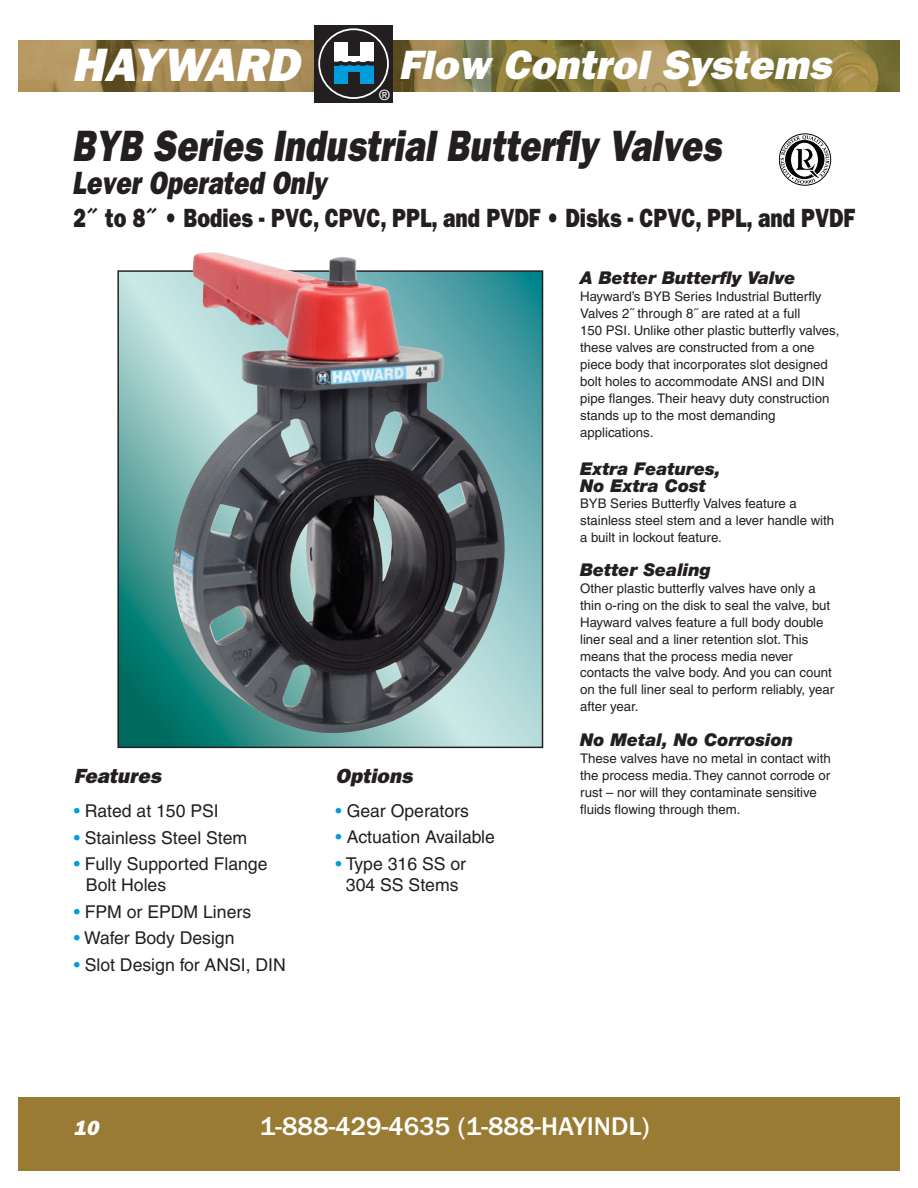
<style>
.page{position:relative;width:918px;height:1188px;background:#fff}
.page>*{position:absolute;margin:0;border:0;box-sizing:border-box;transform-origin:0 0}
.t1{font:italic 800 47.1px "Franklin Gothic";letter-spacing:-.025em;color:#fff}
.t2{font:italic 800 44.1px "Franklin Gothic";color:#231f20;scale:.8 1}
.t3{font:italic 800 41.1px "Franklin Gothic";color:#fff}
.t4{font:italic 800 32.4px "Franklin Gothic";color:#231f20;scale:.8 1}
.t5{font:800 26.4px "Franklin Gothic";color:#231f20;scale:.8 1}
.t6{font:500 26.4px "Franklin Gothic";color:#fff}
.t7{font:italic 800 20.55px "Franklin Gothic";color:#231f20}
.t8{font:italic 800 20.55px "Franklin Gothic";color:#fff}
.t9{font:17.7px/21.1px "Helvetica";color:#231f20}
.t10{font:italic 900 17.7px/17px "Helvetica Neue";color:#231f20}
.t11{font:500 14.25px "Helvetica Neue";color:#fff}
.t12{font:13.2px/17px "Helvetica";color:#231f20}
.s1{color:#009ddc}
</style>
<div class="page">
<svg style="left:18px;top:39px;width:882px;height:2px"></svg>
<img style="left:18px;top:41px;width:882px;height:51px">
<div style="left:18px;top:1097px;width:882px;height:73px;background:#9a7b33"></div>
<svg style="left:119px;top:272px;width:422px;height:474px"></svg>
<svg style="left:505px;top:272px;width:36px;height:368px"></svg>
<img style="left:173px;top:252px;width:332px;height:481px">
<svg style="left:780px;top:135px;width:49px;height:49px"></svg>
<div style="left:779px;top:134px;width:52px;height:51px;border:1px solid #000;border-radius:50%"></div>
<div style="left:314px;top:25px;width:78px;height:78px;background:#231f20"></div>
<div style="left:318px;top:28px;width:71px;height:71px;border:2px solid #fff;border-radius:50%"></div>
<div style="left:334px;top:43px;width:14px;height:41px;background:#fff"></div>
<div style="left:360px;top:43px;width:14px;height:41px;background:#fff"></div>
<div style="left:348px;top:56px;width:12px;height:15px;background:#fff"></div>
<div style="left:360px;top:63px;width:14px;height:21px;background:#009cdc"></div>
<div style="left:334px;top:63px;width:14px;height:21px;background:#009cdc"></div>
<div style="left:348px;top:63px;width:12px;height:8px;background:#009cdc"></div>
<svg style="left:334px;top:61px;width:40px;height:5px"></svg>
<h1 class="t1" style="left:72px;top:49px;width:236px">HAYWARD</h1>
<h3 class="t3" style="left:398px;top:50px;width:441px">Flow Control Systems</h3>
<p class="t11" style="left:379px;top:90px;width:13px">®</p>
<h2 class="t2" style="left:72px;top:131px;width:820px">BYB Series Industrial Butterfly Valves</h2>
<h3 class="t4" style="left:72px;top:172px;width:320px">Lever Operated Only</h3>
<h3 class="t5" style="left:74px;top:208px;width:978px">2˝ to 8˝ • Bodies - PVC, CPVC, PPL, and PVDF • Disks - CPVC, PPL, and PVDF</h3>
<h3 class="t7" style="left:74px;top:769px;width:92px">Features</h3>
<h3 class="t9" style="left:74px;top:802px;width:147px"><span class="s1">•</span> Rated at 150 PSI</h3>
<h3 class="t9" style="left:74px;top:829px;width:175px"><span class="s1">•</span> Stainless Steel Stem</h3>
<h3 class="t9" style="left:86px;top:855px;width:183px;text-indent:-12px"><span class="s1">•</span> Fully Supported Flange<br>Bolt Holes</h3>
<h3 class="t9" style="left:74px;top:903px;width:179px"><span class="s1">•</span> FPM or EPDM Liners</h3>
<h3 class="t9" style="left:74px;top:929px;width:162px"><span class="s1">•</span> Wafer Body Design</h3>
<h3 class="t9" style="left:74px;top:956px;width:214px"><span class="s1">•</span> Slot Design for ANSI, DIN</h3>
<h3 class="t7" style="left:336px;top:769px;width:81px">Options</h3>
<h3 class="t9" style="left:336px;top:802px;width:135px"><span class="s1">•</span> Gear Operators</h3>
<h3 class="t9" style="left:336px;top:828px;width:161px"><span class="s1">•</span> Actuation Available</h3>
<h3 class="t9" style="left:336px;top:854px;width:132px;text-align:center"><span class="s1">•</span> Type 316 SS or<br>304 SS Stems</h3>
<h3 class="t10" style="left:580px;top:271px;width:217px">A Better Butterfly Valve</h3>
<p class="t12" style="left:580px;top:289px;width:261px">Hayward’s BYB Series Industrial Butterfly Valves 2˝ through 8˝ are rated at a full<br>150 PSI. Unlike other plastic butterfly valves, these valves are constructed from a one piece body that incorporates slot designed bolt holes to accommodate ANSI and DIN pipe flanges. Their heavy duty construction stands up to the most demanding applications.</p>
<h3 class="t10" style="left:580px;top:461px;width:142px">Extra Features,<br>No Extra Cost</h3>
<p class="t12" style="left:580px;top:497px;width:256px">BYB Series Butterfly Valves feature a stainless steel stem and a lever handle with a built in lockout feature.</p>
<h3 class="t10" style="left:580px;top:563px;width:132px">Better Sealing</h3>
<p class="t12" style="left:580px;top:581px;width:256px">Other plastic butterfly valves have only a thin o-ring on the disk to seal the valve, but Hayward valves feature a full body double liner seal and a liner retention slot. This means that the process media never contacts the valve body. And you can count on the full liner seal to perform reliably, year after year.</p>
<h3 class="t10" style="left:580px;top:733px;width:215px">No Metal, No Corrosion</h3>
<p class="t12" style="left:580px;top:751px;width:252px">These valves have no metal in contact with the process media. They cannot corrode or rust – nor will they contaminate sensitive fluids flowing through them.</p>
<h3 class="t8" style="left:74px;top:1121px;width:30px">10</h3>
<h3 class="t6" style="left:260px;top:1117px;width:391px">1-888-429-4635 (1-888-HAYINDL)</h3>
</div>
